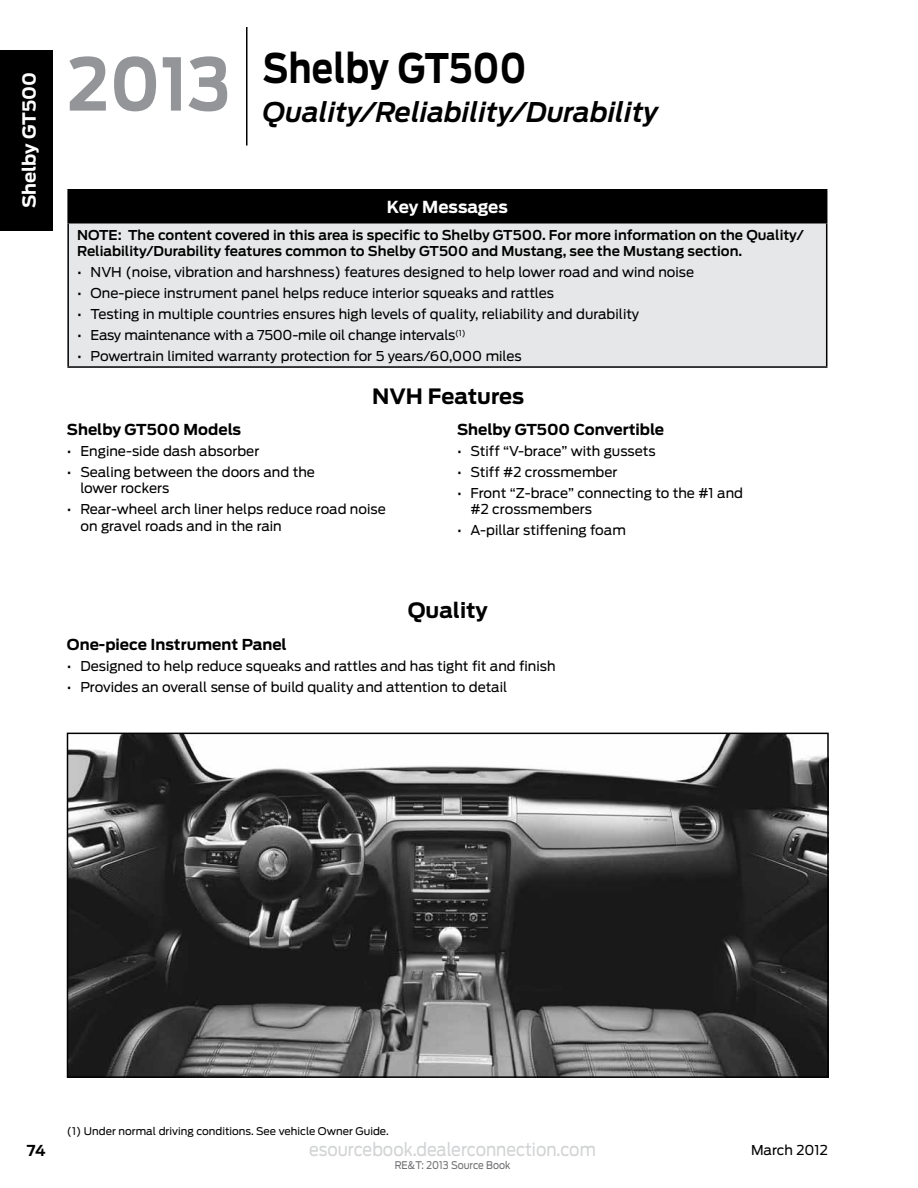
<style>
.page{position:relative;width:918px;height:1188px;background:#fff}
.page>*{position:absolute;margin:0;border:0;box-sizing:border-box;transform-origin:0 0}
.t1{font:700 72px "Ford Antenna";color:#939598;scale:.9 1}
.t2{font:700 40.5px "Ford Antenna";letter-spacing:.01em;color:#000;scale:.85 1}
.t3{font:italic 600 27px "Ford Antenna";color:#000}
.t4{font:700 21px "Ford Antenna";color:#000}
.t5{font:18px "Ford Antenna";color:#d1d3d4;scale:.9 1}
.t6{font:700 18px "Ford Antenna";color:#fff}
.t7{font:700 16.5px "Ford Antenna";color:#fff}
.t8{font:700 15px "Ford Antenna";color:#000}
.t9{font:13.5px/16.5px "Ford Antenna";color:#000}
.t10{font:600 13.5px/16.5px "Ford Antenna";color:#000}
.t11{font:10.5px "Ford Antenna";color:#000}
.t12{font:10.5px "Ford Antenna";color:#6d6e71;scale:.9 1}
</style>
<div class="page">
<hr style="left:246px;top:27px;width:2px;height:119px;background:#000">
<div style="left:0;top:50px;width:53px;height:181px;background:#000"></div>
<div style="left:68px;top:190px;width:759px;height:33px;background:#000"></div>
<div style="left:68px;top:223px;width:759px;height:144px;background:#e6e7e8"></div>
<hr style="left:67px;top:189px;width:760px;height:1px;background:#000">
<hr style="left:67px;top:190px;width:2px;height:32px;background:#000">
<hr style="left:67px;top:222px;width:760px;height:2px;background:#000">
<hr style="left:67px;top:223px;width:2px;height:143px;background:#000">
<hr style="left:826px;top:223px;width:1px;height:143px;background:#000">
<hr style="left:67px;top:366px;width:760px;height:2px;background:#000">
<img style="left:70px;top:736px;width:756px;height:339px">
<div style="left:67px;top:733px;width:762px;height:345px;border:2px solid #000"></div>
<h3 class="t6" style="left:13px;top:208px;width:137px;rotate:-90deg">Shelby GT500</h3>
<h1 class="t1" style="left:68px;top:19px;width:182px">2013</h1>
<h2 class="t2" style="left:263px;top:32px;width:311px">Shelby GT500</h2>
<h3 class="t3" style="left:263px;top:88px;width:397px">Quality/Reliability/Durability</h3>
<p class="t7" style="left:387px;top:192px;width:122px">Key Messages</p>
<p class="t10" style="left:77px;top:225px;width:728px">NOTE: The content covered in this area is specific to Shelby GT500. For more information on the Quality/<br>Reliability/Durability features common to Shelby GT500 and Mustang, see the Mustang section.</p>
<p class="t9" style="left:77px;top:262px;width:619px">• NVH (noise, vibration and harshness) features designed to help lower road and wind noise</p>
<p class="t9" style="left:77px;top:283px;width:478px">• One-piece instrument panel helps reduce interior squeaks and rattles</p>
<p class="t9" style="left:77px;top:304px;width:564px">• Testing in multiple countries ensures high levels of quality, reliability and durability</p>
<p class="t9" style="left:77px;top:325px;width:390px">• Easy maintenance with a 7500-mile oil change intervals<sup>(1)</sup></p>
<p class="t9" style="left:77px;top:346px;width:446px">• Powertrain limited warranty protection for 5 years/60,000 miles</p>
<h3 class="t4" style="left:372px;top:377px;width:154px">NVH Features</h3>
<p class="t8" style="left:67px;top:416px;width:176px">Shelby GT500 Models</p>
<p class="t9" style="left:67px;top:441px;width:194px">• Engine-side dash absorber</p>
<p class="t9" style="left:80px;top:462px;width:236px;text-indent:-13px">• Sealing between the doors and the lower rockers</p>
<p class="t9" style="left:80px;top:500px;width:307px;text-indent:-14px">• Rear-wheel arch liner helps reduce road noise on gravel roads and in the rain</p>
<p class="t8" style="left:457px;top:416px;width:209px">Shelby GT500 Convertible</p>
<p class="t9" style="left:457px;top:441px;width:200px">• Stiff “V-brace” with gussets</p>
<p class="t9" style="left:457px;top:462px;width:162px">• Stiff #2 crossmember</p>
<p class="t9" style="left:471px;top:483px;width:274px;text-indent:-13px">• Front “Z-brace” connecting to the #1 and #2 crossmembers</p>
<p class="t9" style="left:457px;top:521px;width:170px">• A-pillar stiffening foam</p>
<h3 class="t4" style="left:408px;top:591px;width:82px">Quality</h3>
<p class="t8" style="left:67px;top:631px;width:221px">One-piece Instrument Panel</p>
<p class="t9" style="left:67px;top:656px;width:490px">• Designed to help reduce squeaks and rattles and has tight fit and finish</p>
<p class="t9" style="left:67px;top:677px;width:442px">• Provides an overall sense of build quality and attention to detail</p>
<p class="t11" style="left:67px;top:1122px;width:323px">(1) Under normal driving conditions. See vehicle Owner Guide.</p>
<p class="t8" style="left:27px;top:1137px;width:20px">74</p>
<h3 class="t5" style="left:309px;top:1134px;width:320px">esourcebook.dealerconnection.com</h3>
<p class="t9" style="left:751px;top:1141px;width:78px">March 2012</p>
<p class="t12" style="left:395px;top:1156px;width:130px">RE&amp;T: 2013 Source Book</p>
</div>
